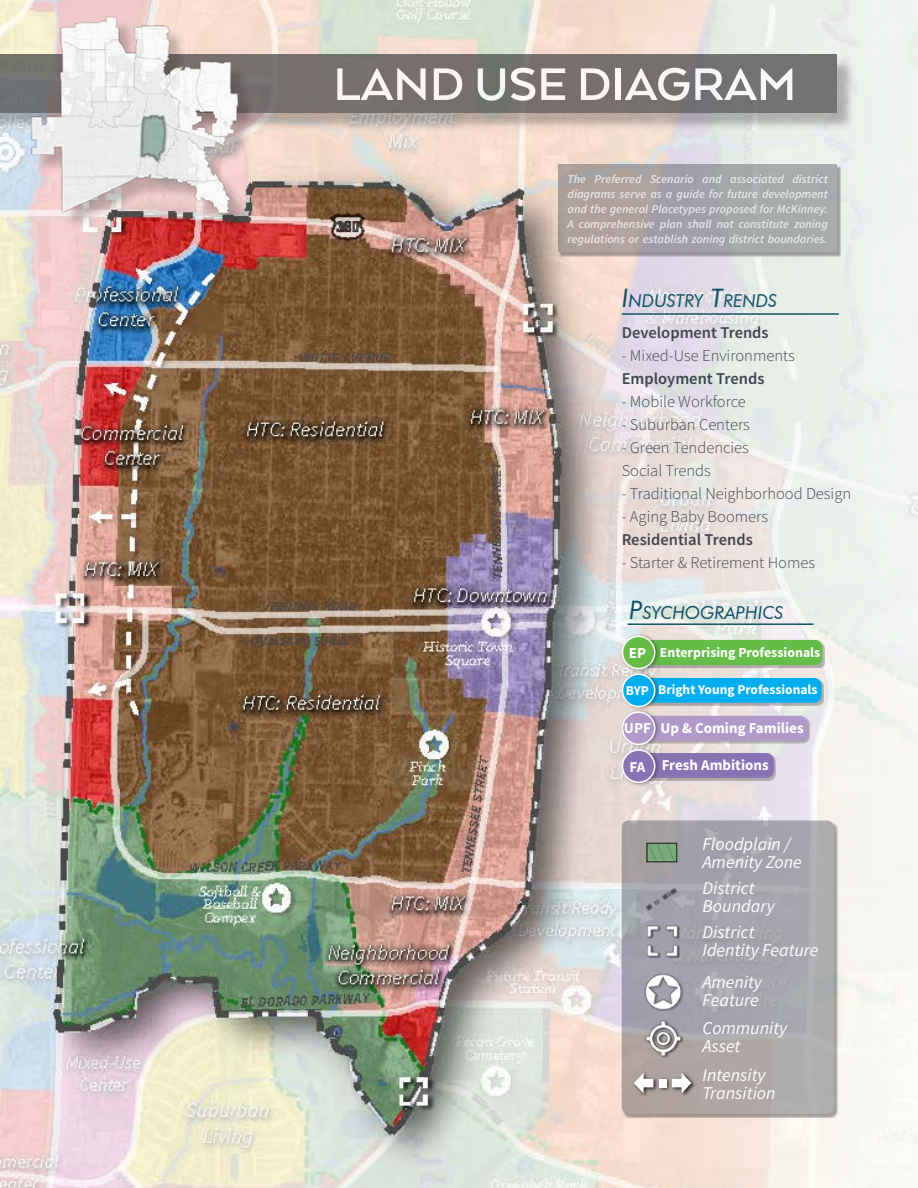
<style>
.page{position:relative;width:918px;height:1188px;background:#fff}
.page>*{position:absolute;margin:0;border:0;box-sizing:border-box;transform-origin:0 0}
.t1{font:700 52.5px "Arquitecta W00";color:#fff}
.t2{font:italic 18px "Source Sans Pro";color:#fff}
.t3{font:italic 17.85px "Futura BT";color:#125367}
.t4{font:300 16.5px "Source Sans Pro";color:#40454e}
.t5{font:600 16.5px "Source Sans Pro";color:#40454e}
.t6{font:700 15.15px "Source Sans Pro";color:#fff}
.t7{font:700 15px "Source Sans Pro";color:#fff}
.t8{font:700 13.8px "Source Sans Pro";color:#fff}
.t9{font:700 13.5px "Source Sans Pro";color:#fff}
.t10{font:italic 600 12px/15px "Source Sans Pro";color:#fff;text-align:justify}
.s1{font-size:25.5px}
</style>
<div class="page">
<img style="left:0;top:0;width:918px;height:1188px">
<div style="left:0;top:56px;width:856px;height:75px;background:#231f20;opacity:.4"></div>
<div style="left:0;top:54px;width:837px;height:58px;background:#75706d"></div>
<div style="left:34px;top:19px;width:222px;height:212px;background:#231f20;opacity:.25"></div>
<img style="left:27px;top:15px;width:216px;height:200px">
<svg style="left:622px;top:821px;width:216px;height:297px;background:#b4ada8"></svg>
<svg style="left:622px;top:820px;width:212px;height:294px;background:#a8a5ab"></svg>
<img style="left:649px;top:845px;width:26px;height:15px">
<div style="left:647px;top:843px;width:30px;height:19px;border:1px solid #231f20"></div>
<img style="left:645px;top:887px;width:33px;height:24px">
<img style="left:647px;top:925px;width:33px;height:33px">
<img style="left:645px;top:972px;width:39px;height:39px">
<img style="left:645px;top:1020px;width:39px;height:38px">
<svg style="left:632px;top:1071px;width:64px;height:26px"></svg>
<svg style="left:634px;top:1073px;width:19px;height:20px"></svg>
<svg style="left:672px;top:1073px;width:19px;height:20px"></svg>
<div style="left:659px;top:1079px;width:7px;height:8px;background:#fff"></div>
<hr style="left:622px;top:313px;width:217px;height:2px;background:#125367">
<div style="left:639px;top:641px;width:186px;height:27px;background:#231f20;opacity:.3"></div>
<div style="left:639px;top:640px;width:184px;height:25px;background:#65bc46;border-radius:7px"></div>
<div style="left:620px;top:632px;width:40px;height:41px;background:#231f20;opacity:.4"></div>
<div style="left:622px;top:636px;width:33px;height:33px;background:#65bc46;border-radius:50%"></div>
<div style="left:622px;top:636px;width:33px;height:33px;border:2px solid #fff;border-radius:50%"></div>
<div style="left:642px;top:754px;width:134px;height:27px;background:#231f20;opacity:.3"></div>
<div style="left:641px;top:753px;width:133px;height:25px;background:#8973b4;border-radius:8px"></div>
<div style="left:620px;top:746px;width:40px;height:40px;background:#231f20;opacity:.4"></div>
<div style="left:622px;top:750px;width:33px;height:32px;background:#8973b4;border-radius:50%"></div>
<div style="left:622px;top:749px;width:33px;height:34px;border:2px solid #fff;border-radius:50%"></div>
<div style="left:640px;top:679px;width:184px;height:27px;background:#231f20;opacity:.3"></div>
<div style="left:639px;top:678px;width:183px;height:25px;background:#00aeef;border-radius:8px"></div>
<div style="left:620px;top:670px;width:40px;height:41px;background:#231f20;opacity:.4"></div>
<div style="left:622px;top:674px;width:33px;height:33px;background:#00aeef;border-radius:50%"></div>
<div style="left:622px;top:674px;width:33px;height:33px;border:2px solid #fff;border-radius:50%"></div>
<div style="left:641px;top:717px;width:169px;height:27px;background:#231f20;opacity:.3"></div>
<div style="left:640px;top:716px;width:167px;height:25px;background:#b199c9;border-radius:8px"></div>
<div style="left:620px;top:708px;width:40px;height:41px;background:#231f20;opacity:.4"></div>
<div style="left:622px;top:712px;width:33px;height:32px;background:#b199c9;border-radius:50%"></div>
<div style="left:622px;top:711px;width:33px;height:34px;border:2px solid #fff;border-radius:50%"></div>
<hr style="left:628px;top:623px;width:185px;height:2px;background:#125367">
<div style="left:558px;top:165px;width:283px;height:91px;background:linear-gradient(to right,#a18e8d,#969c9e)"></div>
<svg style="left:558px;top:165px;width:279px;height:87px;background:#a6a4a6"></svg>
<h1 class="t1" style="left:333px;top:54px;width:465px">LAND USE DIAGRAM</h1>
<p class="t10" style="left:568px;top:171px;width:262px">The Preferred Scenario and associated district diagrams serve as a guide for future development and the general Placetypes proposed for McKinney.<br>A comprehensive plan shall not constitute zoning regulations or establish zoning district boundaries.</p>
<p class="t3" style="left:622px;top:290px;width:157px"><span class="s1">I</span>NDUSTRY <span class="s1">T</span>RENDS</p>
<p class="t5" style="left:622px;top:322px;width:149px">Development Trends</p>
<p class="t4" style="left:622px;top:345px;width:175px">- Mixed-Use Environments</p>
<p class="t5" style="left:622px;top:368px;width:144px">Employment Trends</p>
<p class="t4" style="left:622px;top:391px;width:126px">- Mobile Workforce</p>
<p class="t4" style="left:622px;top:414px;width:130px">- Suburban Centers</p>
<p class="t4" style="left:622px;top:437px;width:129px">- Green Tendencies</p>
<p class="t4" style="left:622px;top:460px;width:91px">Social Trends</p>
<p class="t4" style="left:622px;top:483px;width:231px">- Traditional Neighborhood Design</p>
<p class="t4" style="left:622px;top:506px;width:148px">- Aging Baby Boomers</p>
<p class="t5" style="left:622px;top:529px;width:133px">Residential Trends</p>
<p class="t4" style="left:622px;top:552px;width:195px">- Starter &amp; Retirement Homes</p>
<p class="t3" style="left:629px;top:602px;width:155px"><span class="s1">P</span>SYCHOGRAPHICS</p>
<p class="t6" style="left:629px;top:643px;width:19px">EP</p>
<p class="t8" style="left:660px;top:643px;width:162px">Enterprising Professionals</p>
<p class="t9" style="left:626px;top:682px;width:25px">BYP</p>
<p class="t9" style="left:658px;top:681px;width:161px">Bright Young Professionals</p>
<p class="t6" style="left:624px;top:718px;width:29px">UPF</p>
<p class="t7" style="left:660px;top:718px;width:145px">Up &amp; Coming Families</p>
<p class="t7" style="left:630px;top:757px;width:17px">FA</p>
<p class="t7" style="left:662px;top:755px;width:108px">Fresh Ambitions</p>
<p class="t2" style="left:702px;top:832px;width:90px">Floodplain /</p>
<p class="t2" style="left:702px;top:850px;width:101px">Amenity Zone</p>
<p class="t2" style="left:702px;top:877px;width:54px">District</p>
<p class="t2" style="left:702px;top:895px;width:74px">Boundary</p>
<p class="t2" style="left:702px;top:921px;width:54px">District</p>
<p class="t2" style="left:702px;top:939px;width:117px">Identity Feature</p>
<p class="t2" style="left:702px;top:971px;width:61px">Amenity</p>
<p class="t2" style="left:702px;top:989px;width:58px">Feature</p>
<p class="t2" style="left:702px;top:1017px;width:86px">Community</p>
<p class="t2" style="left:702px;top:1035px;width:39px">Asset</p>
<p class="t2" style="left:702px;top:1063px;width:65px">Intensity</p>
<p class="t2" style="left:702px;top:1081px;width:75px">Transition</p>
</div>
